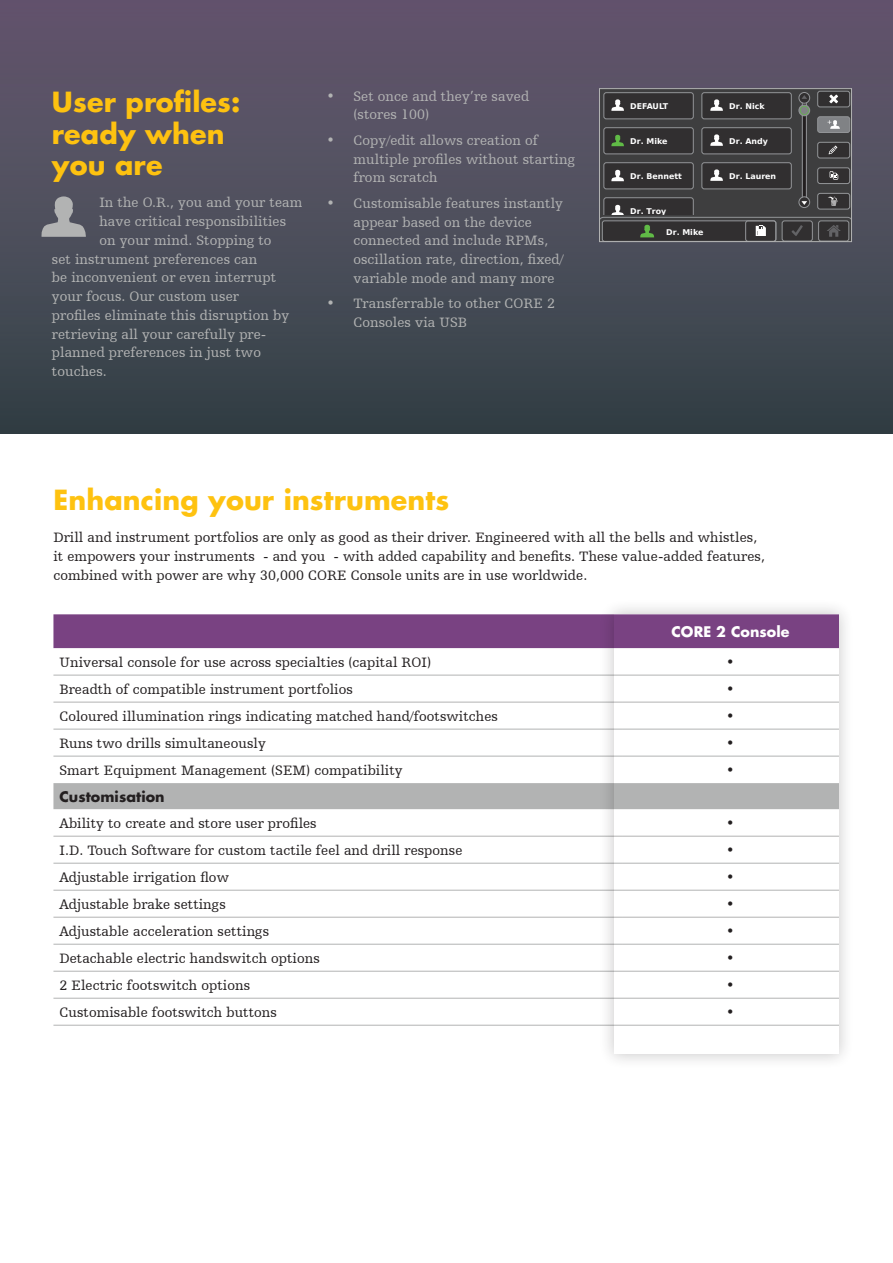
<style>
.page{position:relative;width:893px;height:1263px;background:#fff}
.page>*{position:absolute;margin:0;border:0;box-sizing:border-box;transform-origin:0 0}
.t1{font:700 27px/31.5px "Futura Std";letter-spacing:.005em;color:#fec210}
.t2{font:14.25px/18.8px "Humanist Slabserif 712 BT";letter-spacing:.005em;color:#231f20}
.t3{font:14.25px/18.8px "Humanist Slabserif 712 BT";letter-spacing:.005em;color:#b2b3b3}
.t4{font:700 14.25px "Futura Std";letter-spacing:.005em;color:#231f20}
.t5{font:700 14.25px "Futura Std";letter-spacing:.005em;color:#fff}
.t6{font:700 7.95px "DejaVu Sans";color:#fff}
</style>
<div class="page">
<div style="left:0;top:0;width:893px;height:433px;background:linear-gradient(to bottom,#665770,#344246)"></div>
<svg style="left:41px;top:196px;width:45px;height:41px;background:#828389"></svg>
<svg style="left:601px;top:90px;width:249px;height:150px;background:#414141"></svg>
<div style="left:599px;top:88px;width:253px;height:154px;border:1px solid #b2b3b3"></div>
<div style="left:599px;top:599px;width:255px;height:470px;background:#231f20;opacity:.25"></div>
<div style="left:614px;top:614px;width:224px;height:440px;background:#fff"></div>
<div style="left:53px;top:614px;width:786px;height:34px;background:#794282"></div>
<div style="left:53px;top:783px;width:786px;height:26px;background:#b2b3b3"></div>
<hr style="left:53px;top:675px;width:569px;height:1px;background:#b2b3b3">
<hr style="left:622px;top:675px;width:217px;height:1px;background:#b2b3b3">
<hr style="left:53px;top:702px;width:569px;height:1px;background:#b2b3b3">
<hr style="left:622px;top:702px;width:217px;height:1px;background:#b2b3b3">
<hr style="left:53px;top:729px;width:569px;height:1px;background:#b2b3b3">
<hr style="left:622px;top:729px;width:217px;height:1px;background:#b2b3b3">
<hr style="left:53px;top:756px;width:569px;height:1px;background:#b2b3b3">
<hr style="left:622px;top:756px;width:217px;height:1px;background:#b2b3b3">
<hr style="left:53px;top:836px;width:569px;height:1px;background:#b2b3b3">
<hr style="left:622px;top:836px;width:217px;height:1px;background:#b2b3b3">
<hr style="left:53px;top:863px;width:569px;height:1px;background:#b2b3b3">
<hr style="left:622px;top:863px;width:217px;height:1px;background:#b2b3b3">
<hr style="left:53px;top:890px;width:569px;height:1px;background:#b2b3b3">
<hr style="left:622px;top:890px;width:217px;height:1px;background:#b2b3b3">
<hr style="left:53px;top:917px;width:569px;height:1px;background:#b2b3b3">
<hr style="left:622px;top:917px;width:217px;height:1px;background:#b2b3b3">
<hr style="left:53px;top:944px;width:569px;height:1px;background:#b2b3b3">
<hr style="left:622px;top:944px;width:217px;height:1px;background:#b2b3b3">
<hr style="left:53px;top:971px;width:569px;height:1px;background:#b2b3b3">
<hr style="left:622px;top:971px;width:217px;height:1px;background:#b2b3b3">
<hr style="left:53px;top:998px;width:569px;height:1px;background:#b2b3b3">
<hr style="left:622px;top:998px;width:217px;height:1px;background:#b2b3b3">
<hr style="left:53px;top:1025px;width:569px;height:1px;background:#b2b3b3">
<hr style="left:622px;top:1025px;width:217px;height:1px;background:#b2b3b3">
<p class="t1" style="left:52px;top:86px;width:190px">User profiles: ready when you are</p>
<p class="t3" style="left:99px;top:193px;width:205px">In the O.R., you and your team</p>
<p class="t3" style="left:99px;top:212px;width:188px">have critical responsibilities</p>
<p class="t3" style="left:99px;top:231px;width:174px">on your mind. Stopping to</p>
<p class="t3" style="left:52px;top:249px;width:207px">set instrument preferences can</p>
<p class="t3" style="left:52px;top:268px;width:226px">be inconvenient or even interrupt</p>
<p class="t3" style="left:52px;top:287px;width:189px">your focus. Our custom user</p>
<p class="t3" style="left:52px;top:306px;width:239px">profiles eliminate this disruption by</p>
<p class="t3" style="left:52px;top:324px;width:216px">retrieving all your carefully pre-</p>
<p class="t3" style="left:52px;top:343px;width:210px">planned preferences in just two</p>
<p class="t3" style="left:52px;top:362px;width:56px">touches.</p>
<p class="t3" style="left:353px;top:86px;width:177px;text-indent:-27px">• Set once and they’re saved (stores 100)</p>
<p class="t3" style="left:353px;top:130px;width:223px;text-indent:-27px">• Copy/edit allows creation of multiple profiles without starting from scratch</p>
<p class="t3" style="left:353px;top:193px;width:212px;text-indent:-27px">• Customisable features instantly appear based on the device connected and include RPMs, oscillation rate, direction, fixed/ variable mode and many more</p>
<p class="t3" style="left:353px;top:294px;width:203px;text-indent:-27px">• Transferrable to other CORE 2<br>Consoles via USB</p>
<p class="t6" style="left:630px;top:99px;width:39px">DEFAULT</p>
<p class="t6" style="left:630px;top:135px;width:39px">Dr. Mike</p>
<p class="t6" style="left:630px;top:170px;width:53px">Dr. Bennett</p>
<p class="t6" style="left:630px;top:205px;width:37px">Dr. Troy</p>
<p class="t6" style="left:666px;top:225px;width:39px">Dr. Mike</p>
<p class="t6" style="left:729px;top:99px;width:37px">Dr. Nick</p>
<p class="t6" style="left:729px;top:134px;width:40px">Dr. Andy</p>
<p class="t6" style="left:729px;top:169px;width:48px">Dr. Lauren</p>
<p class="t1" style="left:53px;top:483px;width:397px">Enhancing your instruments</p>
<p class="t2" style="left:53px;top:528px;width:713px">Drill and instrument portfolios are only as good as their driver. Engineered with all the bells and whistles, it empowers your instruments - and you - with added capability and benefits. These value-added features, combined with power are why 30,000 CORE Console units are in use worldwide.</p>
<p class="t5" style="left:671px;top:622px;width:120px">CORE 2 Console</p>
<p class="t2" style="left:59px;top:653px;width:373px">Universal console for use across specialties (capital ROI)</p>
<p class="t2" style="left:726px;top:653px;width:10px">•</p>
<p class="t2" style="left:59px;top:680px;width:295px">Breadth of compatible instrument portfolios</p>
<p class="t2" style="left:726px;top:680px;width:10px">•</p>
<p class="t2" style="left:59px;top:707px;width:440px">Coloured illumination rings indicating matched hand/footswitches</p>
<p class="t2" style="left:726px;top:707px;width:10px">•</p>
<p class="t2" style="left:59px;top:734px;width:208px">Runs two drills simultaneously</p>
<p class="t2" style="left:726px;top:734px;width:10px">•</p>
<p class="t2" style="left:59px;top:761px;width:345px">Smart Equipment Management (SEM) compatibility</p>
<p class="t2" style="left:726px;top:761px;width:10px">•</p>
<p class="t4" style="left:59px;top:787px;width:107px">Customisation</p>
<p class="t2" style="left:59px;top:814px;width:259px">Ability to create and store user profiles</p>
<p class="t2" style="left:726px;top:814px;width:10px">•</p>
<p class="t2" style="left:59px;top:841px;width:404px">I.D. Touch Software for custom tactile feel and drill response</p>
<p class="t2" style="left:726px;top:841px;width:10px">•</p>
<p class="t2" style="left:59px;top:868px;width:171px">Adjustable irrigation flow</p>
<p class="t2" style="left:726px;top:868px;width:10px">•</p>
<p class="t2" style="left:59px;top:895px;width:168px">Adjustable brake settings</p>
<p class="t2" style="left:726px;top:895px;width:10px">•</p>
<p class="t2" style="left:59px;top:922px;width:211px">Adjustable acceleration settings</p>
<p class="t2" style="left:726px;top:922px;width:10px">•</p>
<p class="t2" style="left:59px;top:949px;width:262px">Detachable electric handswitch options</p>
<p class="t2" style="left:726px;top:949px;width:10px">•</p>
<p class="t2" style="left:59px;top:976px;width:192px">2 Electric footswitch options</p>
<p class="t2" style="left:726px;top:976px;width:10px">•</p>
<p class="t2" style="left:59px;top:1003px;width:219px">Customisable footswitch buttons</p>
<p class="t2" style="left:726px;top:1003px;width:10px">•</p>
</div>
